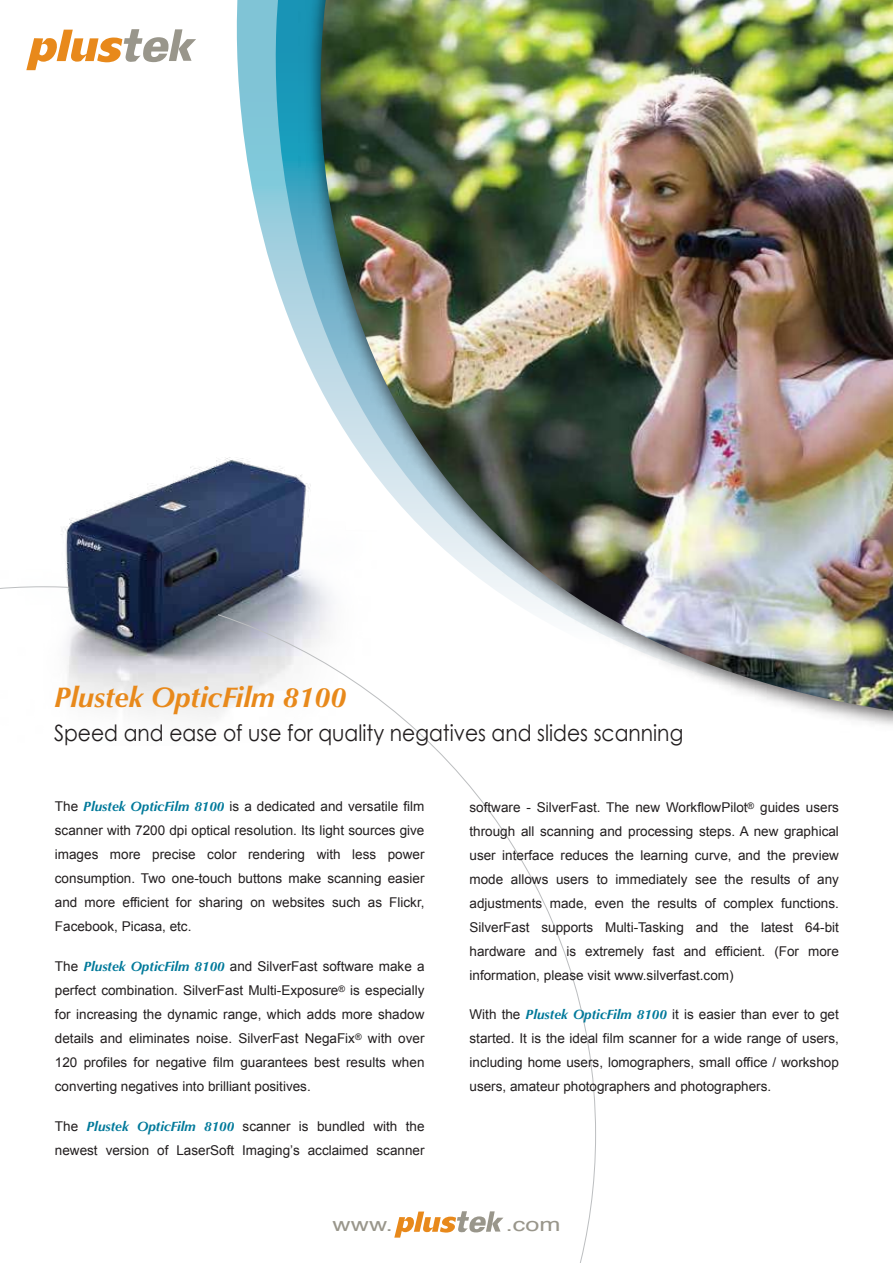
<style>
.page{position:relative;width:893px;height:1263px;background:#fff}
.page>*{position:absolute;margin:0;border:0;box-sizing:border-box;transform-origin:0 0}
.t1{font:italic 700 28.5px "Optima";color:#e8891b}
.t2{font:22.5px "Century Gothic";color:#221e1f;scale:.9 1}
.t3{font:18.6px "Helvetica";color:#99968b;scale:1.36 1}
.t4{font:13.5px/24px "Arial";color:#221e1f;text-align:justify}
.s1{font-family:"Optima";font-weight:700;font-style:italic;color:#00799a}
</style>
<div class="page">
<img style="left:61px;top:457px;width:176px;height:261px">
<svg style="left:218px;top:614px;width:378px;height:649px"></svg>
<svg style="left:0;top:586px;width:69px;height:4px"></svg>
<svg style="left:237px;top:0;width:39px;height:711px"></svg>
<svg style="left:394px;top:1211px;width:109px;height:26px"></svg>
<img style="left:298px;top:711px;width:595px;height:27px">
<svg style="left:26px;top:29px;width:170px;height:41px"></svg>
<img style="left:277px;top:0;width:616px;height:711px">
<h1 class="t1" style="left:54px;top:680px;width:294px">Plustek OpticFilm 8100</h1>
<h2 class="t2" style="left:54px;top:719px;width:701px">Speed and ease of use for quality negatives and slides scanning</h2>
<p class="t4" style="left:55px;top:795px;width:371px">The <span class="s1">Plustek OpticFilm 8100</span> is a dedicated and versatile film scanner with 7200 dpi optical resolution. Its light sources give images more precise color rendering with less power consumption. Two one-touch buttons make scanning easier and more efficient for sharing on websites such as Flickr, Facebook, Picasa, etc.</p>
<p class="t4" style="left:55px;top:954px;width:371px">The <span class="s1">Plustek OpticFilm 8100</span> and SilverFast software make a perfect combination. SilverFast Multi-Exposure<sup>®</sup> is especially for increasing the dynamic range, which adds more shadow details and eliminates noise. SilverFast NegaFix<sup>®</sup> with over 120 profiles for negative film guarantees best results when converting negatives into brilliant positives.</p>
<p class="t4" style="left:55px;top:1114px;width:371px">The <span class="s1">Plustek OpticFilm 8100</span> scanner is bundled with the newest version of LaserSoft Imaging’s acclaimed scanner</p>
<p class="t4" style="left:469px;top:795px;width:371px">software - SilverFast. The new WorkflowPilot<sup>®</sup> guides users through all scanning and processing steps. A new graphical user interface reduces the learning curve, and the preview mode allows users to immediately see the results of any adjustments made, even the results of complex functions.<br>SilverFast supports Multi-Tasking and the latest 64-bit hardware and is extremely fast and efficient. (For more information, please visit www.silverfast.com)</p>
<p class="t4" style="left:470px;top:1003px;width:371px">With the <span class="s1">Plustek OpticFilm 8100</span> it is easier than ever to get started. It is the ideal film scanner for a wide range of users, including home users, lomographers, small office / workshop users, amateur photographers and photographers.</p>
<h3 class="t3" style="left:332px;top:1210px;width:46px">www.</h3>
<h3 class="t3" style="left:506px;top:1210px;width:42px">.com</h3>
</div>
